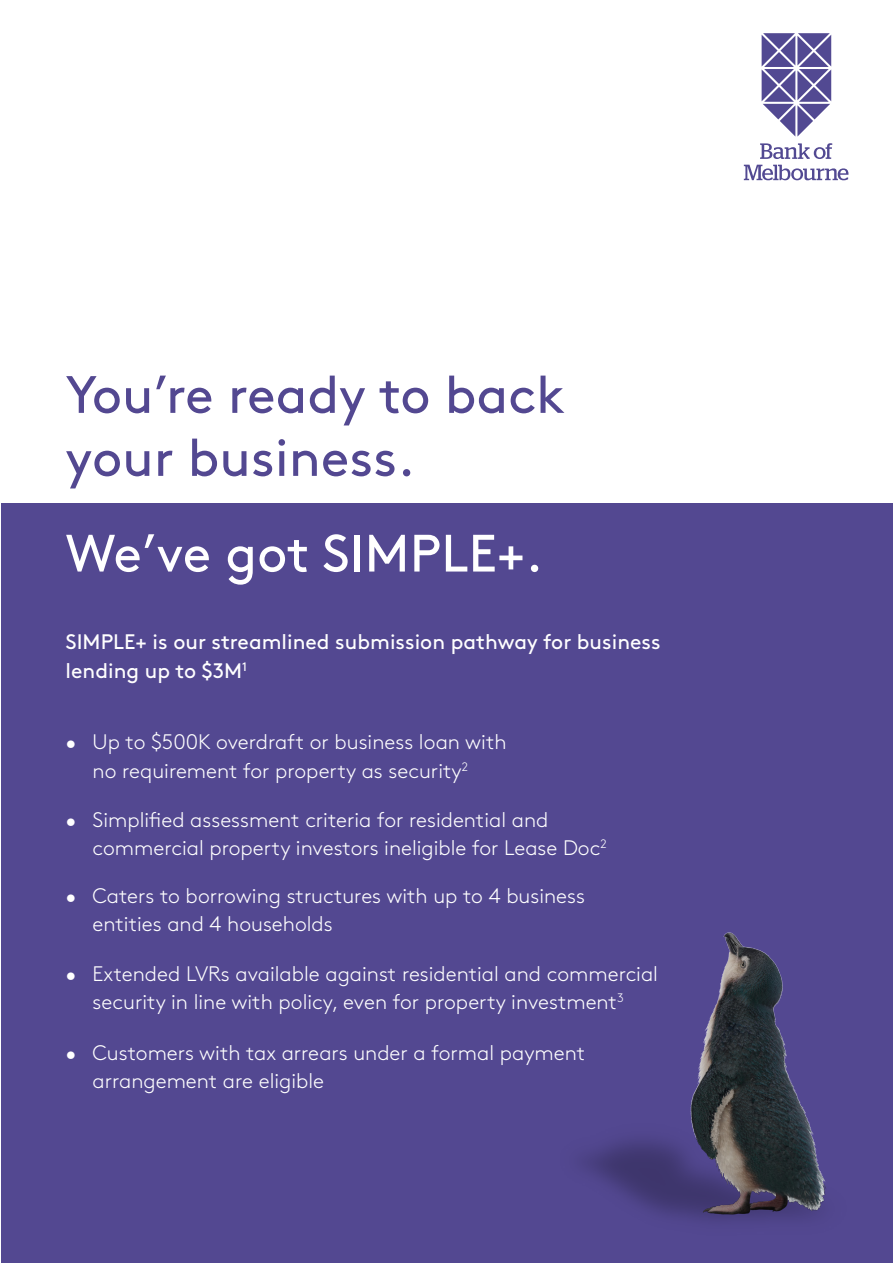
<style>
.page{position:relative;width:893px;height:1263px;background:#fff}
.page>*{position:absolute;margin:0;border:0;box-sizing:border-box;transform-origin:0 0}
.t1{font:52.5px/63px "Brown";color:#534891}
.t2{font:52.5px "Brown";color:#fff}
.t3{font:300 21px/28.5px "Brown";color:#fff}
.t4{font:21px/28.5px "Brown";color:#fff}
</style>
<div class="page">
<div style="left:1px;top:503px;width:892px;height:760px;background:#534891"></div>
<img style="left:583px;top:932px;width:243px;height:289px">
<svg style="left:760px;top:143px;width:72px;height:16px"></svg>
<svg style="left:744px;top:165px;width:104px;height:15px"></svg>
<svg style="left:762px;top:33px;width:69px;height:104px"></svg>
<h1 class="t1" style="left:66px;top:359px;width:501px">You’re ready to back your business.</h1>
<h1 class="t2" style="left:66px;top:513px;width:479px">We’ve got SIMPLE+.</h1>
<p class="t4" style="left:66px;top:626px;width:597px">SIMPLE+ is our streamlined submission pathway for business lending up to $3M<sup>1</sup></p>
<p class="t3" style="left:66px;top:726px;width:442px;text-align:center">• Up to $500K overdraft or business loan with no requirement for property as security<sup>2</sup></p>
<p class="t3" style="left:93px;top:804px;width:516px;text-indent:-27px">• Simplified assessment criteria for residential and commercial property investors ineligible for Lease Doc<sup>2</sup></p>
<p class="t3" style="left:93px;top:880px;width:494px;text-indent:-27px">• Caters to borrowing structures with up to 4 business entities and 4 households</p>
<p class="t3" style="left:66px;top:958px;width:594px;text-align:center">• Extended LVRs available against residential and commercial security in line with policy, even for property investment<sup>3</sup></p>
<p class="t3" style="left:93px;top:1037px;width:494px;text-indent:-27px">• Customers with tax arrears under a formal payment arrangement are eligible</p>
</div>
